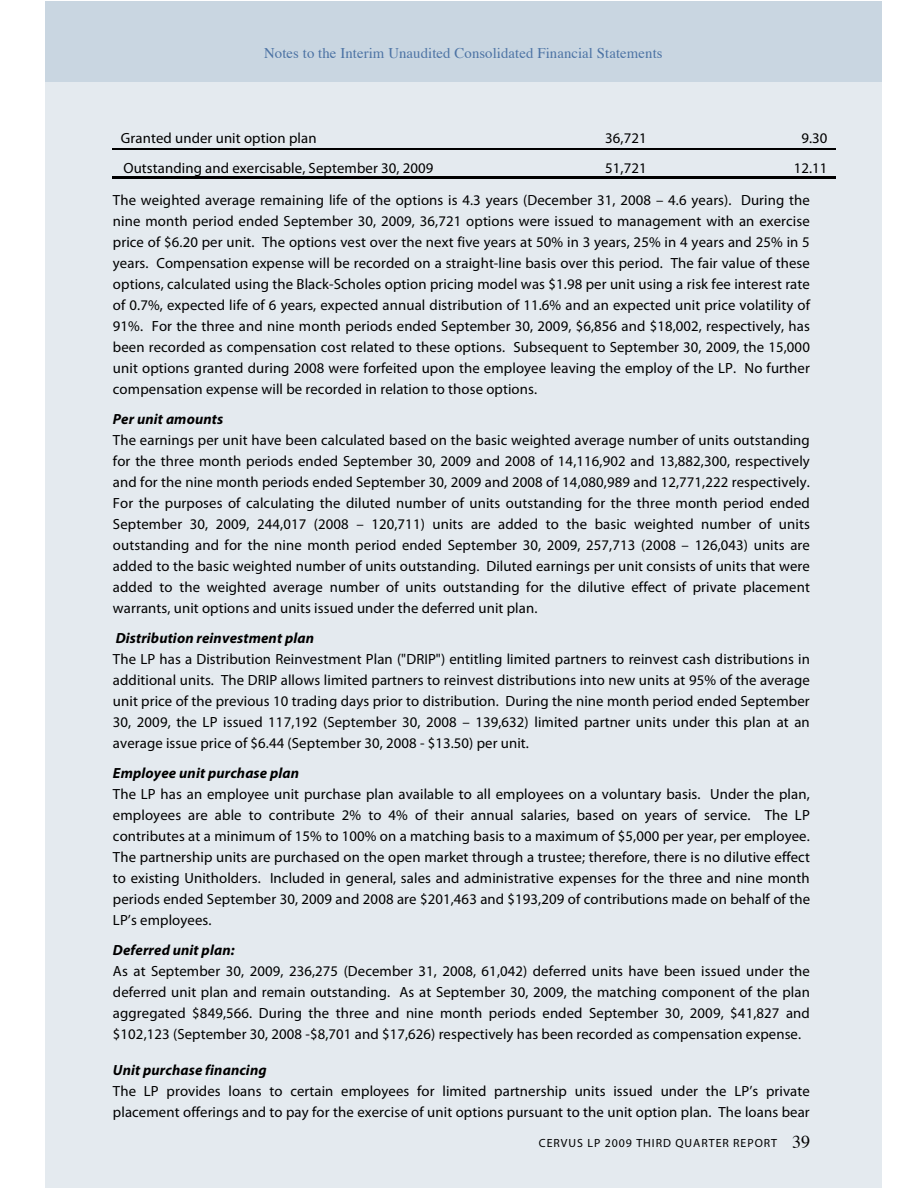
<style>
.page{position:relative;width:918px;height:1188px;background:#fff}
.page>*{position:absolute;margin:0;border:0;box-sizing:border-box;transform-origin:0 0}
.t1{font:14.7px/21px "Myriad Pro";letter-spacing:.005em;color:#000}
.t2{font:14.7px "Times";letter-spacing:.005em;color:#4c73a4}
.t3{font:11.85px "Myriad Pro";letter-spacing:.08em;color:#000}
.s1{font-weight:700;font-style:italic}
.s2{font-family:"Times";font-size:18px}
</style>
<div class="page">
<div style="left:45px;top:1px;width:837px;height:81px;background:#c9d6e1"></div>
<div style="left:45px;top:82px;width:837px;height:1106px;background:#e4eaef"></div>
<hr style="left:112px;top:148px;width:724px;height:1px;background:#000">
<hr style="left:112px;top:176px;width:384px;height:3px;background:#000">
<hr style="left:495px;top:176px;width:160px;height:3px;background:#000">
<hr style="left:654px;top:176px;width:21px;height:3px;background:#000">
<hr style="left:674px;top:176px;width:162px;height:3px;background:#000">
<p class="t2" style="left:264px;top:47px;width:400px">Notes to the Interim Unaudited Consolidated Financial Statements</p>
<p class="t1" style="left:121px;top:129px;width:197px">Granted under unit option plan</p>
<p class="t1" style="left:605px;top:129px;width:43px">36,721</p>
<p class="t1" style="left:801px;top:129px;width:28px">9.30</p>
<p class="t1" style="left:123px;top:159px;width:312px">Outstanding and exercisable, September 30, 2009</p>
<p class="t1" style="left:605px;top:159px;width:43px">51,721</p>
<p class="t1" style="left:113px;top:153px;width:716px;line-height:32.1px;text-indent:681px">12.11<br>The weighted average remaining life of the options is 4.3 years (December 31, 2008 – 4.6 years). During the</p>
<p class="t1" style="left:113px;top:212px;width:699px;text-align:justify">nine month period ended September 30, 2009, 36,721 options were issued to management with an exercise price of $6.20 per unit. The options vest over the next five years at 50% in 3 years, 25% in 4 years and 25% in 5 years. Compensation expense will be recorded on a straight-line basis over this period. The fair value of these options, calculated using the Black-Scholes option pricing model was $1.98 per unit using a risk fee interest rate of 0.7%, expected life of 6 years, expected annual distribution of 11.6% and an expected unit price volatility of 91%. For the three and nine month periods ended September 30, 2009, $6,856 and $18,002, respectively, has been recorded as compensation cost related to these options. Subsequent to September 30, 2009, the 15,000 unit options granted during 2008 were forfeited upon the employee leaving the employ of the LP. No further compensation expense will be recorded in relation to those options.</p>
<p class="t1" style="left:113px;top:410px;width:698px"><span class="s1">Per unit amounts<br></span>The earnings per unit have been calculated based on the basic weighted average number of units outstanding for the three month periods ended September 30, 2009 and 2008 of 14,116,902 and 13,882,300, respectively and for the nine month periods ended September 30, 2009 and 2008 of 14,080,989 and 12,771,222 respectively.<br>For the purposes of calculating the diluted number of units outstanding for the three month period ended September 30, 2009, 244,017 (2008 – 120,711) units are added to the basic weighted number of units outstanding and for the nine month period ended September 30, 2009, 257,713 (2008 – 126,043) units are added to the basic weighted number of units outstanding. Diluted earnings per unit consists of units that were added to the weighted average number of units outstanding for the dilutive effect of private placement warrants, unit options and units issued under the deferred unit plan.</p>
<p class="t1" style="left:113px;top:629px;width:698px"><span class="s1">Distribution reinvestment plan<br></span>The LP has a Distribution Reinvestment Plan ("DRIP") entitling limited partners to reinvest cash distributions in additional units. The DRIP allows limited partners to reinvest distributions into new units at 95% of the average unit price of the previous 10 trading days prior to distribution. During the nine month period ended September 30, 2009, the LP issued 117,192 (September 30, 2008 – 139,632) limited partner units under this plan at an average issue price of $6.44 (September 30, 2008 - $13.50) per unit.</p>
<p class="t1" style="left:113px;top:764px;width:699px"><span class="s1">Employee unit purchase plan<br></span>The LP has an employee unit purchase plan available to all employees on a voluntary basis. Under the plan, employees are able to contribute 2% to 4% of their annual salaries, based on years of service. The LP contributes at a minimum of 15% to 100% on a matching basis to a maximum of $5,000 per year, per employee.<br>The partnership units are purchased on the open market through a trustee; therefore, there is no dilutive effect to existing Unitholders. Included in general, sales and administrative expenses for the three and nine month periods ended September 30, 2009 and 2008 are $201,463 and $193,209 of contributions made on behalf of the LP’s employees.</p>
<p class="t1" style="left:113px;top:941px;width:698px"><span class="s1">Deferred unit plan:<br></span>As at September 30, 2009, 236,275 (December 31, 2008, 61,042) deferred units have been issued under the deferred unit plan and remain outstanding. As at September 30, 2009, the matching component of the plan aggregated $849,566. During the three and nine month periods ended September 30, 2009, $41,827 and $102,123 (September 30, 2008 -$8,701 and $17,626) respectively has been recorded as compensation expense.</p>
<p class="t1" style="left:113px;top:1061px;width:698px"><span class="s1">Unit purchase financing<br></span>The LP provides loans to certain employees for limited partnership units issued under the LP’s private placement offerings and to pay for the exercise of unit options pursuant to the unit option plan. The loans bear</p>
<p class="t3" style="left:539px;top:1138px;width:273px">CERVUS LP 2009 THIRD QUARTER REPORT <span class="s2">39</span></p>
</div>
